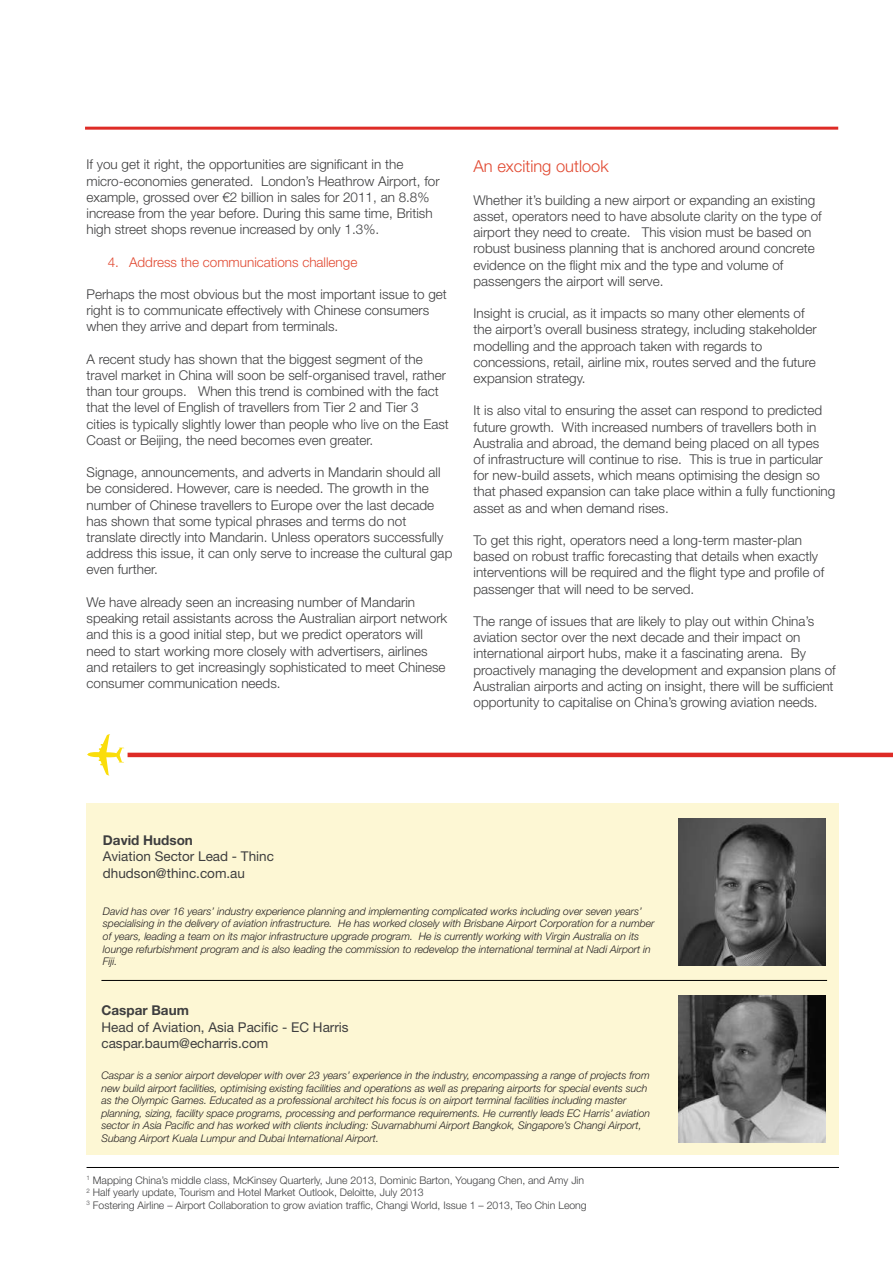
<style>
.page{position:relative;width:893px;height:1263px;background:#fff}
.page>*{position:absolute;margin:0;border:0;box-sizing:border-box;transform-origin:0 0}
.t1{font:300 16.5px "Helvetica Neue";color:#e14931}
.t2{font:300 13.5px/16.2px "Helvetica Neue";color:#3e3e3f}
.t3{font:13.5px/16.2px "Helvetica Neue";color:#3e3e3f}
.t4{font:300 13.5px "Helvetica Neue";color:#e14931}
.t5{font:700 13.5px "Helvetica Neue";color:#3e3e3f}
.t6{font:italic 300 10.5px/12.6px "Helvetica Neue";color:#231f20}
.t7{font:300 10.5px/12.6px "Helvetica Neue";color:#3e3e3f}
</style>
<div class="page">
<div style="left:87px;top:803px;width:752px;height:351px;background:#fdf7d4"></div>
<hr style="left:85px;top:127px;width:753px;height:3px;background:#de2b26">
<img style="left:679px;top:995px;width:147px;height:147px">
<img style="left:678px;top:818px;width:148px;height:147px">
<hr style="left:101px;top:980px;width:726px;height:1px;background:#000">
<hr style="left:87px;top:1167px;width:752px;height:1px;background:#000">
<svg style="left:87px;top:734px;width:38px;height:41px"></svg>
<hr style="left:128px;top:753px;width:765px;height:4px;background:#de2b26">
<p class="t2" style="left:87px;top:156px;width:355px">If you get it right, the opportunities are significant in the micro-economies generated. London’s Heathrow Airport, for example, grossed over €2 billion in sales for 2011, an 8.8% increase from the year before. During this same time, British high street shops revenue increased by only 1.3%.</p>
<p class="t4" style="left:108px;top:251px;width:251px">4. Address the communications challenge</p>
<p class="t2" style="left:87px;top:285px;width:362px">Perhaps the most obvious but the most important issue to get right is to communicate effectively with Chinese consumers when they arrive and depart from terminals.</p>
<p class="t2" style="left:87px;top:350px;width:364px">A recent study has shown that the biggest segment of the travel market in China will soon be self-organised travel, rather than tour groups. When this trend is combined with the fact that the level of English of travellers from Tier 2 and Tier 3 cities is typically slightly lower than people who live on the East Coast or Beijing, the need becomes even greater.</p>
<p class="t2" style="left:87px;top:464px;width:367px">Signage, announcements, and adverts in Mandarin should all be considered. However, care is needed. The growth in the number of Chinese travellers to Europe over the last decade has shown that some typical phrases and terms do not translate directly into Mandarin. Unless operators successfully address this issue, it can only serve to increase the cultural gap even further.</p>
<p class="t2" style="left:87px;top:593px;width:362px">We have already seen an increasing number of Mandarin speaking retail assistants across the Australian airport network and this is a good initial step, but we predict operators will need to start working more closely with advertisers, airlines and retailers to get increasingly sophisticated to meet Chinese consumer communication needs.</p>
<p class="t1" style="left:474px;top:153px;width:137px">An exciting outlook</p>
<p class="t2" style="left:474px;top:191px;width:350px">Whether it’s building a new airport or expanding an existing asset, operators need to have absolute clarity on the type of airport they need to create. This vision must be based on robust business planning that is anchored around concrete evidence on the flight mix and the type and volume of passengers the airport will serve.</p>
<p class="t2" style="left:474px;top:304px;width:345px">Insight is crucial, as it impacts so many other elements of the airport’s overall business strategy, including stakeholder modelling and the approach taken with regards to concessions, retail, airline mix, routes served and the future expansion strategy.</p>
<p class="t2" style="left:474px;top:402px;width:363px">It is also vital to ensuring the asset can respond to predicted future growth. With increased numbers of travellers both in Australia and abroad, the demand being placed on all types<br>of infrastructure will continue to rise. This is true in particular for new-build assets, which means optimising the design so that phased expansion can take place within a fully functioning asset as and when demand rises.</p>
<p class="t2" style="left:474px;top:531px;width:352px">To get this right, operators need a long-term master-plan based on robust traffic forecasting that details when exactly interventions will be required and the flight type and profile of passenger that will need to be served.</p>
<p class="t2" style="left:474px;top:612px;width:364px">The range of issues that are likely to play out within China’s aviation sector over the next decade and their impact on international airport hubs, make it a fascinating arena. By proactively managing the development and expansion plans of Australian airports and acting on insight, there will be sufficient opportunity to capitalise on China’s growing aviation needs.</p>
<p class="t5" style="left:103px;top:830px;width:92px">David Hudson</p>
<p class="t3" style="left:103px;top:849px;width:173px">Aviation Sector Lead - Thinc dhudson@thinc.com.au</p>
<p class="t6" style="left:103px;top:904px;width:553px">David has over 16 years’ industry experience planning and implementing complicated works including over seven years’ specialising in the delivery of aviation infrastructure. He has worked closely with Brisbane Airport Corporation for a number of years, leading a team on its major infrastructure upgrade program. He is currently working with Virgin Australia on its lounge refurbishment program and is also leading the commission to redevelop the international terminal at Nadi Airport in Fiji.</p>
<p class="t5" style="left:101px;top:1000px;width:89px">Caspar Baum</p>
<p class="t3" style="left:101px;top:1019px;width:249px">Head of Aviation, Asia Pacific - EC Harris caspar.baum@echarris.com</p>
<p class="t6" style="left:101px;top:1068px;width:550px">Caspar is a senior airport developer with over 23 years’ experience in the industry, encompassing a range of projects from new build airport facilities, optimising existing facilities and operations as well as preparing airports for special events such as the Olympic Games. Educated as a professional architect his focus is on airport terminal facilities including master planning, sizing, facility space programs, processing and performance requirements. He currently leads EC Harris’ aviation sector in Asia Pacific and has worked with clients including: Suvarnabhumi Airport Bangkok, Singapore’s Changi Airport, Subang Airport Kuala Lumpur and Dubai International Airport.</p>
<p class="t7" style="left:87px;top:1173px;width:502px"><sup>1</sup> Mapping China’s middle class, McKinsey Quarterly, June 2013, Dominic Barton, Yougang Chen, and Amy Jin<br><sup>2</sup> Half yearly update, Tourism and Hotel Market Outlook, Deloitte, July 2013<br><sup>3</sup> Fostering Airline – Airport Collaboration to grow aviation traffic, Changi World, Issue 1 – 2013, Teo Chin Leong</p>
</div>
